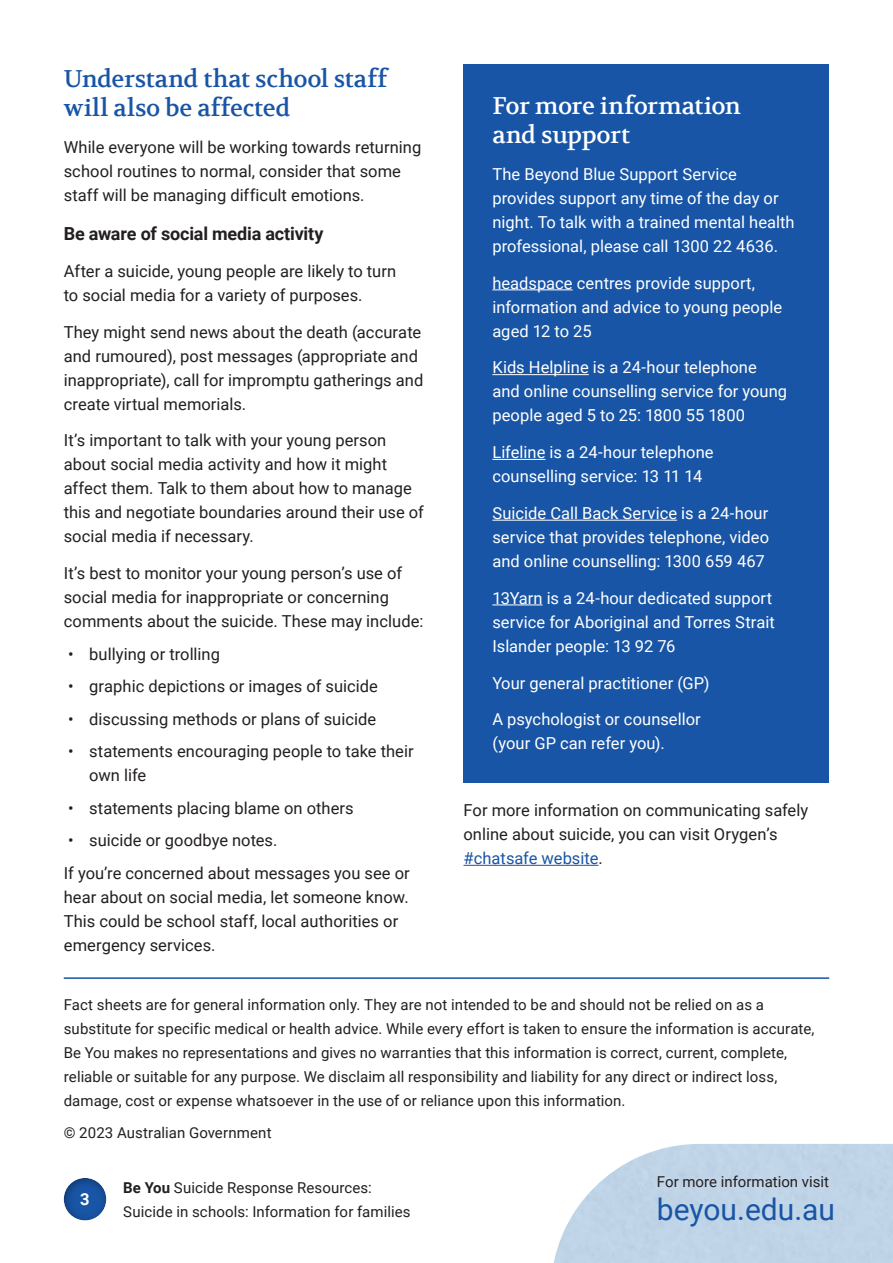
<style>
.page{position:relative;width:893px;height:1263px;background:#fff}
.page>*{position:absolute;margin:0;border:0;box-sizing:border-box;transform-origin:0 0}
.t1{font:30px "Roboto";color:#1955a6}
.t2{font:24px/28.8px "Volkhov";letter-spacing:-.01em;color:#1955a6}
.t3{font:24px/28.8px "Volkhov";letter-spacing:-.02em;color:#fff}
.t4{font:700 18px "Roboto";letter-spacing:-.01em;color:#231f20}
.Body{font:16.5px/24px "Roboto";letter-spacing:.005em;color:#231f20}
.Body-2{font:16.5px/24px "Roboto";letter-spacing:.005em;color:#fff}
.Bullet{font:16.5px/24px "Roboto";color:#231f20}
.t5{font:700 16.5px "Roboto";color:#fff}
.t6{font:15px/24px "Roboto";letter-spacing:.005em;color:#231f20}
.s1{color:#1955a6}
.s2{font-weight:700}
</style>
<div class="page">
<div style="left:51px;top:1167px;width:68px;height:54px;background:#231f20;opacity:.5"></div>
<hr style="left:463px;top:865px;width:135px;height:1px;background:#1955a6">
<div style="left:463px;top:64px;width:366px;height:718px;background:#1955a6"></div>
<hr style="left:492px;top:289px;width:81px;height:1px;background:#fff">
<hr style="left:492px;top:374px;width:97px;height:1px;background:#fff">
<hr style="left:492px;top:459px;width:53px;height:1px;background:#fff">
<hr style="left:492px;top:520px;width:185px;height:1px;background:#fff">
<hr style="left:492px;top:604px;width:51px;height:1px;background:#fff">
<hr style="left:64px;top:977px;width:765px;height:2px;background:#1955a6">
<h2 class="t2" style="left:64px;top:65px;width:325px">Understand that school staff will also be affected</h2>
<p class="Body" style="left:64px;top:134px;width:359px">While everyone will be working towards returning school routines to normal, consider that some staff will be managing difficult emotions.</p>
<h3 class="t4" style="left:64px;top:221px;width:261px">Be aware of social media activity</h3>
<p class="Body" style="left:64px;top:258px;width:334px">After a suicide, young people are likely to turn to social media for a variety of purposes.</p>
<p class="Body" style="left:64px;top:319px;width:361px">They might send news about the death (accurate and rumoured), post messages (appropriate and inappropriate), call for impromptu gatherings and create virtual memorials.</p>
<p class="Body" style="left:64px;top:428px;width:361px">It’s important to talk with your young person about social media activity and how it might affect them. Talk to them about how to manage this and negotiate boundaries around their use of social media if necessary.</p>
<p class="Body" style="left:64px;top:561px;width:361px">It’s best to monitor your young person’s use of social media for inappropriate or concerning comments about the suicide. These may include:</p>
<p class="Bullet" style="left:68px;top:641px;width:153px">• bullying or trolling</p>
<p class="Bullet" style="left:68px;top:674px;width:311px">• graphic depictions or images of suicide</p>
<p class="Bullet" style="left:68px;top:706px;width:310px">• discussing methods or plans of suicide</p>
<p class="Bullet" style="left:89px;top:739px;width:326px;text-indent:-21px">• statements encouraging people to take their own life</p>
<p class="Bullet" style="left:68px;top:795px;width:287px">• statements placing blame on others</p>
<p class="Bullet" style="left:68px;top:828px;width:211px">• suicide or goodbye notes.</p>
<p class="Body" style="left:64px;top:860px;width:347px">If you’re concerned about messages you see or hear about on social media, let someone know.<br>This could be school staff, local authorities or emergency services.</p>
<h2 class="t3" style="left:492px;top:92px;width:250px">For more information and support</h2>
<p class="Body-2" style="left:492px;top:161px;width:304px">The Beyond Blue Support Service provides support any time of the day or night. To talk with a trained mental health professional, please call 1300 22 4636.</p>
<p class="Body-2" style="left:492px;top:270px;width:291px">headspace centres provide support, information and advice to young people aged 12 to 25</p>
<p class="Body-2" style="left:492px;top:355px;width:296px">Kids Helpline is a 24-hour telephone and online counselling service for young people aged 5 to 25: 1800 55 1800</p>
<p class="Body-2" style="left:492px;top:440px;width:223px">Lifeline is a 24-hour telephone counselling service: 13 11 14</p>
<p class="Body-2" style="left:492px;top:500px;width:278px;text-align:justify">Suicide Call Back Service is a 24-hour service that provides telephone, video and online counselling: 1300 659 467</p>
<p class="Body-2" style="left:492px;top:585px;width:284px">13Yarn is a 24-hour dedicated support service for Aboriginal and Torres Strait<br>Islander people: 13 92 76</p>
<p class="Body-2" style="left:492px;top:670px;width:219px">Your general practitioner (GP)</p>
<p class="Body-2" style="left:492px;top:707px;width:210px">A psychologist or counsellor (your GP can refer you).</p>
<p class="Body" style="left:463px;top:798px;width:346px">For more information on communicating safely online about suicide, you can visit Orygen’s <span class="s1">#chatsafe website</span>.</p>
<p class="t6" style="left:64px;top:992px;width:752px">Fact sheets are for general information only. They are not intended to be and should not be relied on as a substitute for specific medical or health advice. While every effort is taken to ensure the information is accurate, Be You makes no representations and gives no warranties that this information is correct, current, complete, reliable or suitable for any purpose. We disclaim all responsibility and liability for any direct or indirect loss, damage, cost or expense whatsoever in the use of or reliance upon this information.</p>
<p class="t6" style="left:64px;top:1120px;width:209px">© 2023 Australian Government</p>
<p class="t5" style="left:80px;top:1187px;width:11px">3</p>
<p class="t6" style="left:123px;top:1175px;width:289px"><span class="s2">Be You</span> Suicide Response Resources:<br>Suicide in schools: Information for families</p>
<p class="t6" style="left:657px;top:1169px;width:174px">For more information visit</p>
<p class="t1" style="left:657px;top:1189px;width:180px">beyou.edu.au</p>
</div>
